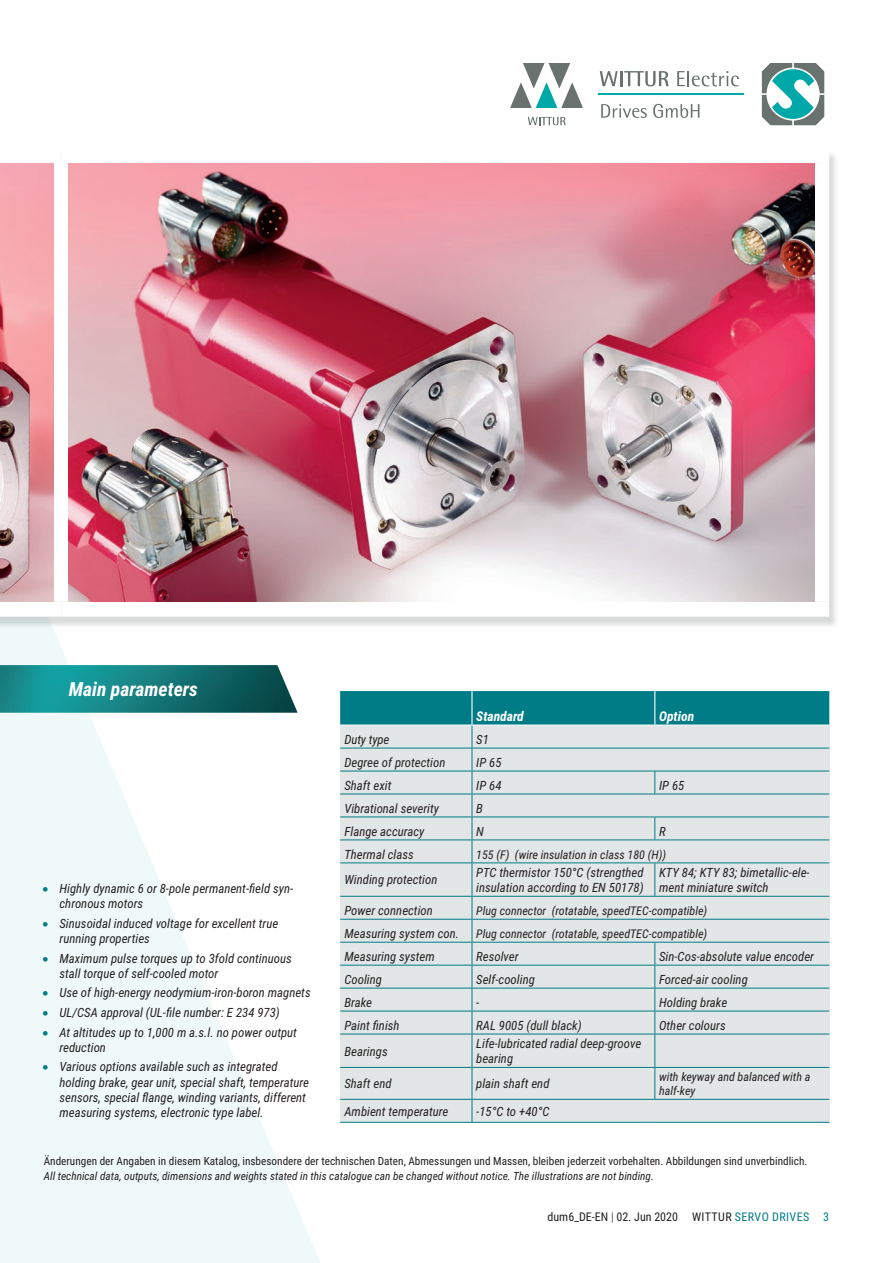
<style>
.page{position:relative;width:893px;height:1263px;background:#fff}
.page>*{position:absolute;margin:0;border:0;box-sizing:border-box;transform-origin:0 0}
.t1{font:italic 700 19.5px "Roboto Condensed";color:#fff}
.t2{font:italic 700 13.5px "Roboto Condensed";color:#fff}
.t3{font:italic 12.75px/15.3px "Roboto Condensed";color:#231f20}
.t4{font:italic 12px/14.4px "Roboto Condensed";color:#231f20}
.t5{font:12px "Roboto Condensed";letter-spacing:.025em;color:#231f20}
.t6{font:11.25px "Roboto Condensed";color:#231f20}
.t7{font:italic 11.25px "Roboto Condensed";color:#231f20}
.s1{color:#007c87}
.s2{font-weight:300}
</style>
<div class="page">
<svg style="left:0;top:628px;width:320px;height:635px;fill:#f0f9f9"></svg>
<svg style="left:510px;top:64px;width:73px;height:44px"></svg>
<svg style="left:762px;top:64px;width:62px;height:61px"></svg>
<hr style="left:598px;top:94px;width:146px;height:1px;background:#00a9a8">
<svg style="left:600px;top:71px;width:69px;height:15px"></svg>
<svg style="left:677px;top:71px;width:62px;height:15px"></svg>
<svg style="left:601px;top:104px;width:46px;height:14px"></svg>
<svg style="left:653px;top:104px;width:46px;height:14px"></svg>
<svg style="left:528px;top:117px;width:38px;height:8px"></svg>
<img style="left:0;top:665px;width:298px;height:48px">
<div style="left:0;top:151px;width:838px;height:477px;background:#6a726f;opacity:.25"></div>
<div style="left:0;top:149px;width:61px;height:15px;background:#fff"></div>
<div style="left:61px;top:149px;width:768px;height:15px;background:#fff"></div>
<div style="left:54px;top:164px;width:15px;height:438px;background:#fff"></div>
<div style="left:814px;top:164px;width:15px;height:438px;background:#fff"></div>
<div style="left:0;top:602px;width:61px;height:15px;background:#fff"></div>
<div style="left:61px;top:602px;width:768px;height:15px;background:#fff"></div>
<img style="left:0;top:164px;width:54px;height:438px">
<img style="left:69px;top:164px;width:745px;height:438px">
<div style="left:340px;top:691px;width:489px;height:432px;background:#e3e6e6"></div>
<svg style="left:340px;top:691px;width:489px;height:171px"></svg>
<hr style="left:655px;top:839px;width:174px;height:1px;background:#007c87">
<hr style="left:340px;top:862px;width:132px;height:1px;background:#007c87">
<hr style="left:472px;top:862px;width:183px;height:1px;background:#007c87">
<hr style="left:472px;top:863px;width:1px;height:33px;background:#007c87">
<hr style="left:655px;top:862px;width:174px;height:1px;background:#007c87">
<hr style="left:654px;top:863px;width:1px;height:33px;background:#007c87">
<hr style="left:340px;top:896px;width:132px;height:1px;background:#007c87">
<hr style="left:472px;top:896px;width:183px;height:1px;background:#007c87">
<hr style="left:655px;top:896px;width:174px;height:1px;background:#007c87">
<hr style="left:340px;top:919px;width:132px;height:1px;background:#007c87">
<hr style="left:472px;top:919px;width:183px;height:1px;background:#007c87">
<hr style="left:655px;top:919px;width:174px;height:1px;background:#007c87">
<hr style="left:340px;top:942px;width:132px;height:1px;background:#007c87">
<hr style="left:472px;top:942px;width:183px;height:1px;background:#007c87">
<hr style="left:655px;top:942px;width:174px;height:1px;background:#007c87">
<hr style="left:340px;top:965px;width:132px;height:1px;background:#007c87">
<hr style="left:472px;top:965px;width:183px;height:1px;background:#007c87">
<hr style="left:655px;top:965px;width:174px;height:1px;background:#007c87">
<hr style="left:340px;top:988px;width:132px;height:1px;background:#007c87">
<hr style="left:472px;top:988px;width:183px;height:1px;background:#007c87">
<hr style="left:655px;top:988px;width:174px;height:1px;background:#007c87">
<hr style="left:340px;top:1011px;width:132px;height:1px;background:#007c87">
<hr style="left:472px;top:1011px;width:183px;height:1px;background:#007c87">
<svg style="left:472px;top:897px;width:1px;height:137px"></svg>
<hr style="left:655px;top:1011px;width:174px;height:1px;background:#007c87">
<svg style="left:654px;top:942px;width:1px;height:92px"></svg>
<hr style="left:340px;top:1034px;width:132px;height:1px;background:#007c87">
<hr style="left:472px;top:1034px;width:183px;height:1px;background:#007c87">
<hr style="left:472px;top:1034px;width:1px;height:33px;background:#007c87">
<hr style="left:655px;top:1034px;width:174px;height:1px;background:#007c87">
<hr style="left:654px;top:1034px;width:1px;height:33px;background:#007c87">
<hr style="left:340px;top:1067px;width:132px;height:1px;background:#007c87">
<hr style="left:472px;top:1067px;width:183px;height:1px;background:#007c87">
<hr style="left:472px;top:1068px;width:1px;height:31px;background:#007c87">
<hr style="left:655px;top:1067px;width:174px;height:1px;background:#007c87">
<hr style="left:654px;top:1068px;width:1px;height:31px;background:#007c87">
<hr style="left:340px;top:1099px;width:132px;height:1px;background:#007c87">
<hr style="left:472px;top:1099px;width:183px;height:1px;background:#007c87">
<svg style="left:472px;top:1100px;width:1px;height:22px"></svg>
<hr style="left:655px;top:1099px;width:174px;height:1px;background:#007c87">
<hr style="left:340px;top:1122px;width:132px;height:1px;background:#007c87">
<hr style="left:472px;top:1122px;width:183px;height:1px;background:#007c87">
<hr style="left:655px;top:1122px;width:174px;height:1px;background:#007c87">
<h1 class="t1" style="left:69px;top:676px;width:131px">Main parameters</h1>
<p class="t3" style="left:60px;top:880px;width:235px;text-indent:-17px"><span class="s1">•</span> Highly dynamic 6 or 8-pole permanent-field syn&shy;chronous motors</p>
<p class="t3" style="left:60px;top:915px;width:220px;text-indent:-17px"><span class="s1">•</span> Sinusoidal induced voltage for excellent true running properties</p>
<p class="t3" style="left:60px;top:950px;width:234px;text-indent:-17px"><span class="s1">•</span> Maximum pulse torques up to 3fold continuous stall torque of self-cooled motor</p>
<p class="t3" style="left:43px;top:985px;width:270px"><span class="s1">•</span> Use of high-energy neodymium-iron-boron magnets</p>
<p class="t3" style="left:43px;top:1004px;width:239px"><span class="s1">•</span> UL/CSA approval (UL-file number: E 234 973)</p>
<p class="t3" style="left:60px;top:1024px;width:239px;text-indent:-17px"><span class="s1">•</span> At altitudes up to 1,000 m a.s.l. no power output reduction</p>
<p class="t3" style="left:60px;top:1059px;width:251px;text-indent:-17px"><span class="s1">•</span> Various options available such as integrated holding brake, gear unit, special shaft, temperature sensors, special flange, winding variants, different measuring systems, electronic type label.</p>
<p class="t2" style="left:476px;top:707px;width:49px">Standard</p>
<p class="t2" style="left:659px;top:707px;width:37px">Option</p>
<p class="t3" style="left:344px;top:731px;width:46px">Duty type</p>
<p class="t3" style="left:476px;top:731px;width:14px">S1</p>
<p class="t3" style="left:344px;top:754px;width:102px">Degree of protection</p>
<p class="t3" style="left:476px;top:754px;width:27px">IP 65</p>
<p class="t3" style="left:344px;top:777px;width:49px">Shaft exit</p>
<p class="t3" style="left:476px;top:777px;width:27px">IP 64</p>
<p class="t3" style="left:659px;top:777px;width:27px">IP 65</p>
<p class="t3" style="left:344px;top:800px;width:96px">Vibrational severity</p>
<p class="t3" style="left:476px;top:800px;width:8px">B</p>
<p class="t3" style="left:344px;top:823px;width:81px">Flange accuracy</p>
<p class="t3" style="left:476px;top:823px;width:9px">N</p>
<p class="t3" style="left:659px;top:823px;width:8px">R</p>
<p class="t3" style="left:344px;top:846px;width:71px">Thermal class</p>
<p class="t4" style="left:476px;top:847px;width:191px">155 (F) (wire insulation in class 180 (H))</p>
<p class="t3" style="left:344px;top:872px;width:95px">Winding protection</p>
<p class="t3" style="left:476px;top:864px;width:169px">PTC thermistor 150°C (strengthed insulation according to EN 50178)</p>
<p class="t3" style="left:659px;top:864px;width:152px">KTY 84; KTY 83; bimetallic-ele&shy;ment miniature switch</p>
<p class="t3" style="left:344px;top:902px;width:90px">Power connection</p>
<p class="t4" style="left:476px;top:903px;width:233px">Plug connector (rotatable, speedTEC-compatible)</p>
<p class="t3" style="left:344px;top:925px;width:116px">Measuring system con.</p>
<p class="t4" style="left:476px;top:926px;width:233px">Plug connector (rotatable, speedTEC-compatible)</p>
<p class="t3" style="left:344px;top:948px;width:92px">Measuring system</p>
<p class="t3" style="left:476px;top:948px;width:44px">Resolver</p>
<p class="t3" style="left:659px;top:948px;width:156px">Sin-Cos-absolute value encoder</p>
<p class="t3" style="left:344px;top:971px;width:39px">Cooling</p>
<p class="t3" style="left:476px;top:971px;width:60px">Self-cooling</p>
<p class="t3" style="left:659px;top:971px;width:90px">Forced-air cooling</p>
<p class="t3" style="left:344px;top:994px;width:29px">Brake</p>
<p class="t3" style="left:476px;top:994px;width:5px">-</p>
<p class="t3" style="left:659px;top:994px;width:70px">Holding brake</p>
<p class="t3" style="left:344px;top:1017px;width:57px">Paint finish</p>
<p class="t3" style="left:476px;top:1017px;width:107px">RAL 9005 (dull black)</p>
<p class="t3" style="left:659px;top:1017px;width:68px">Other colours</p>
<p class="t3" style="left:344px;top:1043px;width:45px">Bearings</p>
<p class="t3" style="left:476px;top:1035px;width:166px">Life-lubricated radial deep-groove bearing</p>
<p class="t3" style="left:344px;top:1075px;width:49px">Shaft end</p>
<p class="t3" style="left:476px;top:1075px;width:75px">plain shaft end</p>
<p class="t4" style="left:659px;top:1069px;width:153px">with keyway and balanced with a half-key</p>
<p class="t3" style="left:344px;top:1103px;width:105px">Ambient temperature</p>
<p class="t3" style="left:476px;top:1103px;width:75px">-15°C to +40°C</p>
<p class="t6" style="left:44px;top:1153px;width:765px">Änderungen der Angaben in diesem Katalog, insbesondere der technischen Daten, Abmessungen und Massen, bleiben jederzeit vorbehalten. Abbildungen sind unverbindlich.</p>
<p class="t7" style="left:44px;top:1168px;width:612px">All technical data, outputs, dimensions and weights stated in this catalogue can be changed without notice. The illustrations are not binding.</p>
<p class="t5" style="left:548px;top:1208px;width:283px">dum6_DE-EN <span class="s2">|</span> 02. Jun 2020 WITTUR <span class="s1">SERVO DRIVES 3</span></p>
</div>
